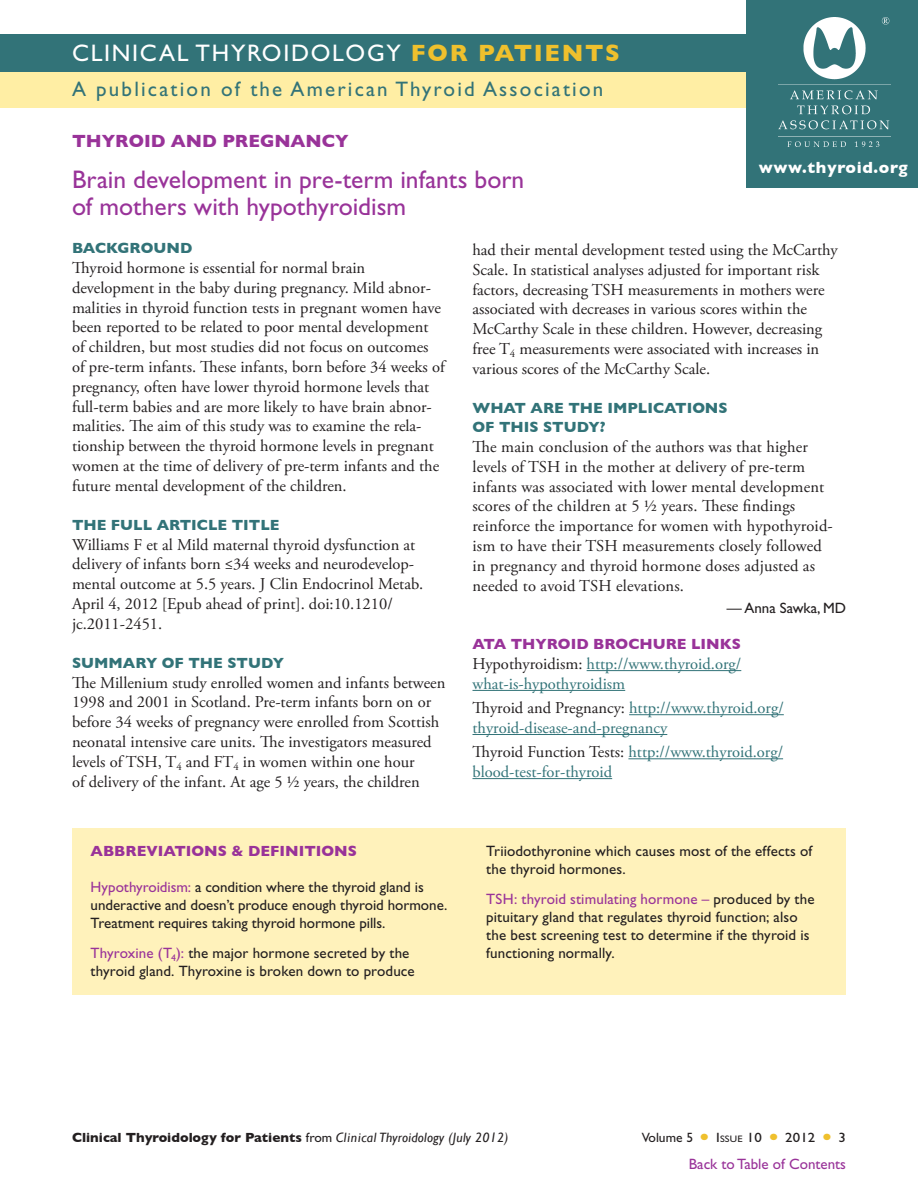
<style>
.page{position:relative;width:918px;height:1188px;background:#fff}
.page>*{position:absolute;margin:0;border:0;box-sizing:border-box;transform-origin:0 0}
.t1{font:25.5px/27px "Gill Sans Std";color:#939}
.t2{font:24px "Gill Sans Std";letter-spacing:.07em;color:#fff}
.t3{font:21px "Gill Sans Std";letter-spacing:.105em;color:#327378}
.Topic_Header{font:700 18px "Gill Sans";color:#939}
.body_serif{font:16.5px/19.8px "Adobe Garamond Pro";color:#231f20}
.body_links{font:16.5px/19.8px "Adobe Garamond Pro";color:#327378}
.t4{font:700 16.5px "Gill Sans";letter-spacing:.04em;color:#fff}
.abbreviations_body{font:15px/18px "Gill Sans Std";letter-spacing:.005em;color:#231f20}
.question{font:700 15px/19.5px "Gill Sans";color:#327378}
.abbreviations_head{font:700 15px "Gill Sans";color:#939}
.question_links{font:700 15px "Gill Sans";color:#939}
.t5{font:15px "Gill Sans Std";color:#939}
.body_editor_name{font:15px "Gill Sans Std";color:#231f20}
.t6{font:700 13.5px "Gill Sans";color:#231f20}
.t7{font:13.5px "Gill Sans Std";color:#231f20}
.t8{font:13.5px "Gill Sans Std";letter-spacing:.01em;color:#231f20;scale:1.1 1}
.t9{font:9.45px "Gill Sans Std";color:#231f20;scale:1.1 1}
.s1{font-family:"Gill Sans";font-weight:700;color:#efc02d}
.s2{color:#231f20}
.s3{color:#939}
.s4{font-family:"Gill Sans Std";font-weight:400}
.s5{font-weight:400;font-style:italic}
.s6{font-size:13.5px}
</style>
<div class="page">
<div style="left:0;top:70px;width:918px;height:38px;background:#ffeea4"></div>
<div style="left:0;top:35px;width:918px;height:37px;background:#327378"></div>
<div style="left:747px;top:0;width:171px;height:188px;background:#327378"></div>
<img style="left:778px;top:18px;width:112px;height:129px">
<hr style="left:587px;top:670px;width:154px;height:1px;background:#327378">
<hr style="left:472px;top:690px;width:153px;height:1px;background:#327378">
<hr style="left:629px;top:714px;width:155px;height:1px;background:#327378">
<hr style="left:472px;top:734px;width:195px;height:1px;background:#327378">
<hr style="left:628px;top:758px;width:155px;height:1px;background:#327378">
<hr style="left:472px;top:778px;width:140px;height:1px;background:#327378">
<div style="left:73px;top:828px;width:773px;height:166px;background:#fff2bb"></div>
<p class="t2" style="left:72px;top:40px;width:550px">CLINICAL THYROIDOLOGY <span class="s1">FOR PATIENTS</span></p>
<p class="t3" style="left:72px;top:77px;width:533px">A publication of the American Thyroid Association</p>
<p class="Topic_Header" style="left:72px;top:131px;width:278px">THYROID AND PREGNANCY</p>
<p class="t1" style="left:72px;top:166px;width:454px">Brain development in pre-term infants born of mothers with hypothyroidism</p>
<p class="question" style="left:72px;top:238px;width:122px">BACKGROUND</p>
<p class="body_serif" style="left:72px;top:259px;width:374px">Thyroid hormone is essential for normal brain development in the baby during pregnancy. Mild abnor&shy;malities in thyroid function tests in pregnant women have been reported to be related to poor mental development of children, but most studies did not focus on outcomes of pre-term infants. These infants, born before 34 weeks of pregnancy, often have lower thyroid hormone levels that full-term babies and are more likely to have brain abnor&shy;malities. The aim of this study was to examine the rela&shy;tionship between the thyroid hormone levels in pregnant women at the time of delivery of pre-term infants and the future mental development of the children.</p>
<p class="question" style="left:72px;top:515px;width:209px">THE FULL ARTICLE TITLE</p>
<p class="body_serif" style="left:72px;top:535px;width:353px">Williams F et al Mild maternal thyroid dysfunction at delivery of infants born ≤34 weeks and neurodevelop&shy;mental outcome at 5.5 years. J Clin Endocrinol Metab.<br>April 4, 2012 [Epub ahead of print]. doi:10.1210/ jc.2011-2451.</p>
<p class="question" style="left:72px;top:653px;width:214px">SUMMARY OF THE STUDY</p>
<p class="body_serif" style="left:72px;top:673px;width:375px">The Millenium study enrolled women and infants between 1998 and 2001 in Scotland. Pre-term infants born on or before 34 weeks of pregnancy were enrolled from Scottish neonatal intensive care units. The investigators measured levels of TSH, T<sub>4</sub> and FT<sub>4</sub> in women within one hour<br>of delivery of the infant. At age 5 ½ years, the children</p>
<p class="t4" style="left:759px;top:158px;width:150px">www.thyroid.org</p>
<p class="body_serif" style="left:472px;top:240px;width:367px">had their mental development tested using the McCarthy Scale. In statistical analyses adjusted for important risk factors, decreasing TSH measurements in mothers were associated with decreases in various scores within the McCarthy Scale in these children. However, decreasing free T<sub>4</sub> measurements were associated with increases in various scores of the McCarthy Scale.</p>
<p class="question" style="left:472px;top:398px;width:257px">WHAT ARE THE IMPLICATIONS<br>OF THIS STUDY?</p>
<p class="body_serif" style="left:472px;top:438px;width:362px">The main conclusion of the authors was that higher levels of TSH in the mother at delivery of pre-term infants was associated with lower mental development scores of the children at 5 ½ years. These findings reinforce the importance for women with hypothyroid&shy;ism to have their TSH measurements closely followed in pregnancy and thyroid hormone doses adjusted as needed to avoid TSH elevations.</p>
<p class="body_editor_name" style="left:727px;top:599px;width:121px">— Anna Sawka, MD</p>
<p class="question_links" style="left:472px;top:635px;width:270px">ATA THYROID BROCHURE LINKS</p>
<p class="body_links" style="left:472px;top:654px;width:270px"><span class="s2">Hypothyroidism:</span> http://www.thyroid.org/ what-is-hypothyroidism</p>
<p class="body_links" style="left:472px;top:699px;width:313px"><span class="s2">Thyroid and Pregnancy:</span> http://www.thyroid.org/ thyroid-disease-and-pregnancy</p>
<p class="body_links" style="left:472px;top:743px;width:312px"><span class="s2">Thyroid Function Tests:</span> http://www.thyroid.org/ blood-test-for-thyroid</p>
<p class="abbreviations_head" style="left:91px;top:842px;width:268px">ABBREVIATIONS &amp; DEFINITIONS</p>
<p class="abbreviations_body" style="left:91px;top:878px;width:358px"><span class="s3">Hypothyroidism:</span> a condition where the thyroid gland is underactive and doesn’t produce enough thyroid hormone.<br>Treatment requires taking thyroid hormone pills.</p>
<p class="abbreviations_body" style="left:91px;top:944px;width:326px"><span class="s3">Thyroxine (T</span><sub>4</sub><span class="s3">):</span> the major hormone secreted by the thyroid gland. Thyroxine is broken down to produce</p>
<p class="abbreviations_body" style="left:486px;top:842px;width:328px">Triiodothyronine which causes most of the effects of the thyroid hormones.</p>
<p class="abbreviations_body" style="left:486px;top:890px;width:330px"><span class="s3">TSH: thyroid stimulating hormone –</span> produced by the pituitary gland that regulates thyroid function; also the best screening test to determine if the thyroid is functioning normally.</p>
<p class="t6" style="left:72px;top:1129px;width:438px">Clinical Thyroidology for Patients <span class="s4">from</span> <span class="s5">Clinical Thyroidology (July 2012)</span></p>
<p class="t7" style="left:642px;top:1130px;width:53px">Volume 5</p>
<p class="t9" style="left:716px;top:1133px;width:10px"><span class="s6">I</span>SSUE</p>
<p class="t8" style="left:747px;top:1130px;width:15px">10</p>
<p class="t8" style="left:785px;top:1130px;width:29px">2012</p>
<p class="t8" style="left:839px;top:1130px;width:8px">3</p>
<p class="t5" style="left:689px;top:1155px;width:159px">Back to Table of Contents</p>
</div>
